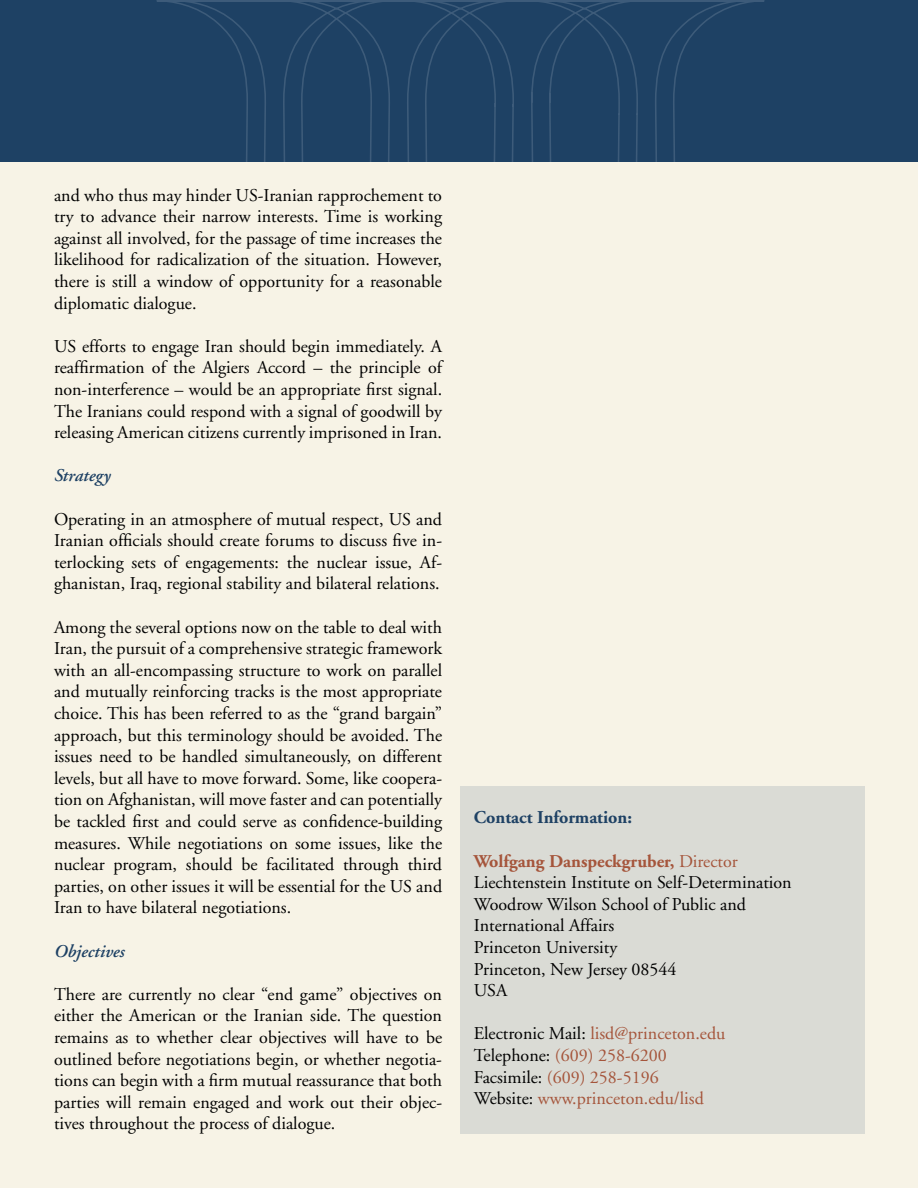
<style>
.page{position:relative;width:918px;height:1188px;background:#f7f3e6}
.page>*{position:absolute;margin:0;border:0;box-sizing:border-box;transform-origin:0 0}
.t1{font:18px/21.6px "Adobe Garamond";color:#000;text-align:justify}
.t2{font:18px/21.6px "Adobe Garamond";color:#a5553b}
.t3{font:700 18px "Adobe Garamond";color:#1e4164}
.t4{font:italic 600 18px "Adobe Garamond";color:#1e4164}
.s1{font-weight:700;color:#a5553b}
.s2{color:#a5553b}
.s3{color:#000}
</style>
<div class="page">
<div style="left:0;top:0;width:918px;height:161px;background:#1e4164"></div>
<svg style="left:157px;top:0;width:607px;height:161px"></svg>
<div style="left:460px;top:786px;width:405px;height:348px;background:#dadbd5"></div>
<p class="t1" style="left:54px;top:185px;width:390px">and who thus may hinder US-Iranian rapprochement to try to advance their narrow interests. Time is working against all involved, for the passage of time increases the likelihood for radicalization of the situation. However, there is still a window of opportunity for a reasonable diplomatic dialogue.</p>
<p class="t1" style="left:54px;top:336px;width:390px">US efforts to engage Iran should begin immediately. A reaffirmation of the Algiers Accord – the principle of non-interference – would be an appropriate first signal.<br>The Iranians could respond with a signal of goodwill by releasing American citizens currently imprisoned in Iran.</p>
<p class="t4" style="left:54px;top:466px;width:58px">Strategy</p>
<p class="t1" style="left:54px;top:509px;width:390px">Operating in an atmosphere of mutual respect, US and Iranian officials should create forums to discuss five in&shy;terlocking sets of engagements: the nuclear issue, Af&shy;ghanistan, Iraq, regional stability and bilateral relations.</p>
<p class="t1" style="left:54px;top:617px;width:390px">Among the several options now on the table to deal with Iran, the pursuit of a comprehensive strategic framework with an all-encompassing structure to work on parallel and mutually reinforcing tracks is the most appropriate choice. This has been referred to as the “grand bargain” approach, but this terminology should be avoided. The issues need to be handled simultaneously, on different levels, but all have to move forward. Some, like coopera&shy;tion on Afghanistan, will move faster and can potentially be tackled first and could serve as confidence-building measures. While negotiations on some issues, like the nuclear program, should be facilitated through third parties, on other issues it will be essential for the US and Iran to have bilateral negotiations.</p>
<p class="t4" style="left:54px;top:941px;width:72px">Objectives</p>
<p class="t1" style="left:54px;top:984px;width:390px">There are currently no clear “end game” objectives on either the American or the Iranian side. The question remains as to whether clear objectives will have to be outlined before negotiations begin, or whether negotia&shy;tions can begin with a firm mutual reassurance that both parties will remain engaged and work out their objec&shy;tives throughout the process of dialogue.</p>
<p class="t3" style="left:474px;top:808px;width:160px">Contact Information:</p>
<p class="t1" style="left:474px;top:851px;width:319px;text-align:left"><span class="s1">Wolfgang Danspeckgruber,</span> <span class="s2">Director<br></span>Liechtenstein Institute on Self-Determination<br>Woodrow Wilson School of Public and<br>International Affairs<br>Princeton University<br>Princeton, New Jersey 08544<br>USA</p>
<p class="t2" style="left:474px;top:1023px;width:253px"><span class="s3">Electronic Mail:</span> lisd@princeton.edu<br><span class="s3">Telephone:</span> (609) 258-6200<br><span class="s3">Facsimile:</span> (609) 258-5196<br><span class="s3">Website:</span> www.princeton.edu/lisd</p>
</div>
